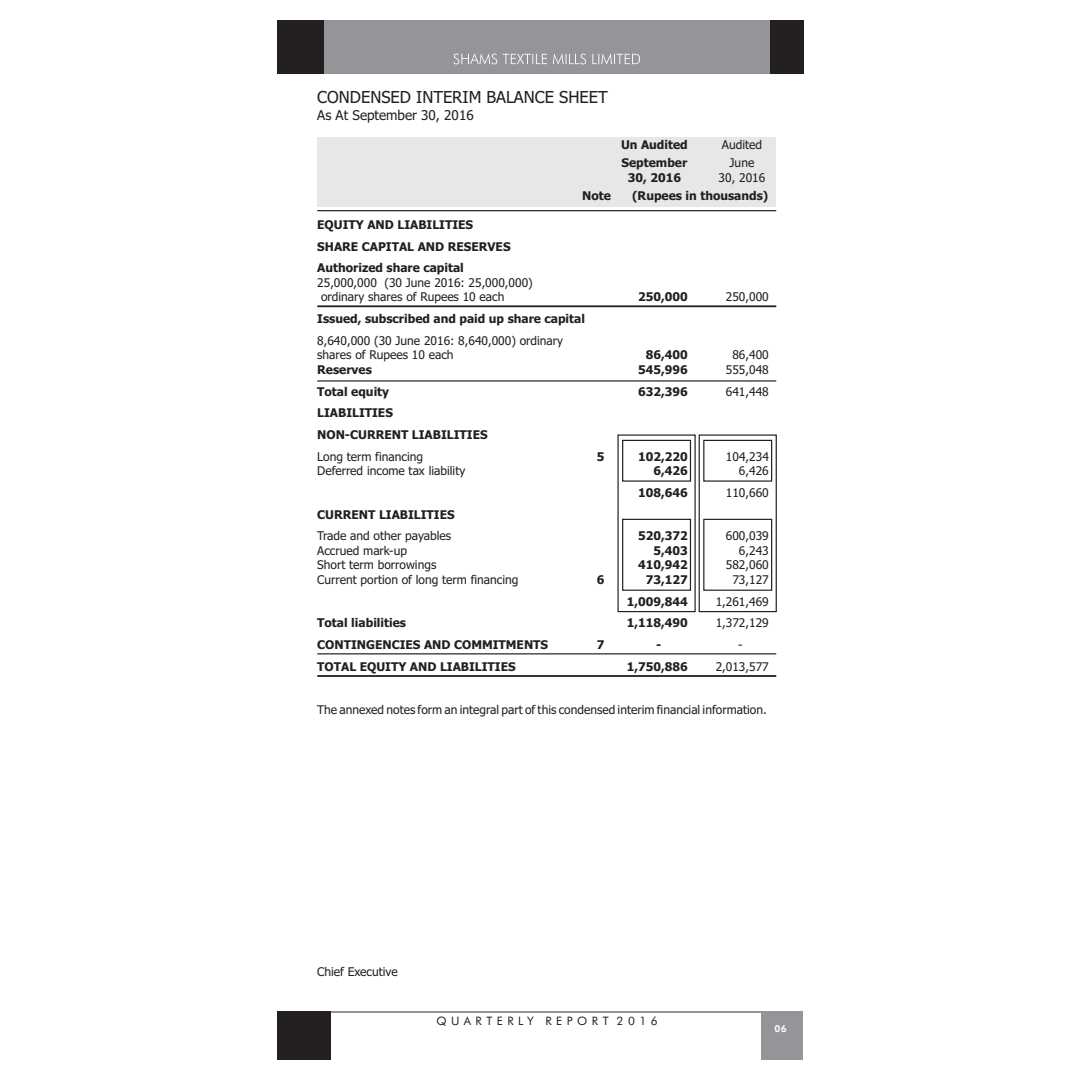
<style>
.page{position:relative;width:1080px;height:1080px;background:#fff}
.page>*{position:absolute;margin:0;border:0;box-sizing:border-box;transform-origin:0 0}
.t1{font:16.5px "Tahoma";color:#231f20}
.t2{font:13.5px "Tahoma";color:#231f20}
.t3{font:12px/14.5px "Tahoma";color:#231f20}
.t4{font:700 12px/21.8px "Tahoma";color:#231f20}
.t5{font:11.7px "Futura BT";letter-spacing:.39em;color:#231f20}
.t6{font:800 9.75px "Futura BT";color:#fff}
</style>
<div class="page">
<hr style="left:304px;top:1011px;width:486px;height:1px;background:#939598">
<div style="left:277px;top:1011px;width:54px;height:49px;background:#231f20"></div>
<div style="left:761px;top:1011px;width:42px;height:49px;background:#939598"></div>
<div style="left:290px;top:20px;width:513px;height:54px;background:#939598"></div>
<div style="left:770px;top:20px;width:33px;height:54px;background:#231f20"></div>
<div style="left:277px;top:20px;width:46px;height:54px;background:#231f20"></div>
<svg style="left:453px;top:53px;width:187px;height:12px"></svg>
<div style="left:317px;top:137px;width:459px;height:70px;background:#e6e7e9"></div>
<hr style="left:317px;top:210px;width:459px;height:1px;background:#231f20">
<hr style="left:317px;top:305px;width:459px;height:2px;background:#231f20">
<hr style="left:317px;top:653px;width:459px;height:1px;background:#231f20">
<hr style="left:317px;top:675px;width:459px;height:2px;background:#231f20">
<div style="left:622px;top:440px;width:69px;height:42px;border:1px solid #231f20"></div>
<div style="left:703px;top:440px;width:69px;height:42px;border:1px solid #231f20"></div>
<div style="left:699px;top:434px;width:78px;height:178px;border:1px solid #231f20"></div>
<div style="left:622px;top:519px;width:69px;height:72px;border:1px solid #231f20"></div>
<div style="left:703px;top:519px;width:69px;height:72px;border:1px solid #231f20"></div>
<hr style="left:317px;top:380px;width:459px;height:2px;background:#231f20">
<h1 class="t1" style="left:317px;top:91px;width:292px">CONDENSED INTERIM BALANCE SHEET</h1>
<p class="t2" style="left:317px;top:110px;width:158px">As At September 30, 2016</p>
<p class="t4" style="left:621px;top:135px;width:68px">Un Audited</p>
<p class="t3" style="left:722px;top:139px;width:42px">Audited</p>
<p class="t4" style="left:622px;top:153px;width:67px">September</p>
<p class="t3" style="left:730px;top:157px;width:26px">June</p>
<p class="t4" style="left:628px;top:168px;width:55px">30, 2016</p>
<p class="t3" style="left:719px;top:171px;width:48px">30, 2016</p>
<p class="t4" style="left:317px;top:215px;width:195px">EQUITY AND LIABILITIES<br>SHARE CAPITAL AND RESERVES<br>Authorized share capital</p>
<p class="t3" style="left:321px;top:276px;width:213px;text-indent:-4px">25,000,000 (30 June 2016: 25,000,000) ordinary shares of Rupees 10 each</p>
<p class="t4" style="left:582px;top:186px;width:30px">Note</p>
<p class="t4" style="left:632px;top:186px;width:138px">(Rupees in thousands)</p>
<p class="t4" style="left:638px;top:287px;width:51px">250,000</p>
<p class="t3" style="left:726px;top:291px;width:44px">250,000</p>
<p class="t4" style="left:317px;top:309px;width:269px">Issued, subscribed and paid up share capital</p>
<p class="t3" style="left:317px;top:334px;width:247px">8,640,000 (30 June 2016: 8,640,000) ordinary shares of Rupees 10 each</p>
<p class="t4" style="left:646px;top:345px;width:43px">86,400</p>
<p class="t3" style="left:732px;top:349px;width:38px">86,400</p>
<p class="t4" style="left:317px;top:360px;width:56px">Reserves</p>
<p class="t4" style="left:638px;top:360px;width:51px">545,996</p>
<p class="t3" style="left:726px;top:363px;width:44px">555,048</p>
<p class="t4" style="left:317px;top:381px;width:73px">Total equity</p>
<p class="t4" style="left:638px;top:381px;width:51px">632,396</p>
<p class="t3" style="left:726px;top:385px;width:44px">641,448</p>
<p class="t4" style="left:317px;top:403px;width:172px">LIABILITIES<br>NON-CURRENT LIABILITIES</p>
<p class="t3" style="left:317px;top:450px;width:107px">Long term financing</p>
<p class="t4" style="left:597px;top:446px;width:9px">5</p>
<p class="t4" style="left:638px;top:446px;width:51px">102,220</p>
<p class="t3" style="left:726px;top:450px;width:44px">104,234</p>
<p class="t3" style="left:317px;top:465px;width:150px">Deferred income tax liability</p>
<p class="t4" style="left:653px;top:461px;width:36px">6,426</p>
<p class="t3" style="left:739px;top:465px;width:31px">6,426</p>
<p class="t4" style="left:638px;top:483px;width:51px">108,646</p>
<p class="t3" style="left:726px;top:486px;width:44px">110,660</p>
<p class="t4" style="left:317px;top:504px;width:139px">CURRENT LIABILITIES</p>
<p class="t3" style="left:317px;top:530px;width:135px">Trade and other payables</p>
<p class="t4" style="left:638px;top:526px;width:51px">520,372</p>
<p class="t3" style="left:726px;top:530px;width:44px">600,039</p>
<p class="t3" style="left:317px;top:544px;width:91px">Accrued mark-up</p>
<p class="t4" style="left:653px;top:541px;width:36px">5,403</p>
<p class="t3" style="left:739px;top:544px;width:31px">6,243</p>
<p class="t3" style="left:317px;top:559px;width:121px">Short term borrowings</p>
<p class="t4" style="left:638px;top:555px;width:51px">410,942</p>
<p class="t3" style="left:726px;top:559px;width:44px">582,060</p>
<p class="t3" style="left:317px;top:573px;width:203px">Current portion of long term financing</p>
<p class="t4" style="left:597px;top:570px;width:9px">6</p>
<p class="t4" style="left:646px;top:570px;width:43px">73,127</p>
<p class="t3" style="left:732px;top:573px;width:38px">73,127</p>
<p class="t4" style="left:627px;top:591px;width:63px">1,009,844</p>
<p class="t3" style="left:716px;top:595px;width:55px">1,261,469</p>
<p class="t4" style="left:317px;top:613px;width:90px">Total liabilities</p>
<p class="t4" style="left:627px;top:613px;width:63px">1,118,490</p>
<p class="t3" style="left:716px;top:617px;width:55px">1,372,129</p>
<p class="t4" style="left:317px;top:635px;width:232px">CONTINGENCIES AND COMMITMENTS</p>
<p class="t4" style="left:597px;top:635px;width:9px">7</p>
<p class="t4" style="left:656px;top:635px;width:7px">-</p>
<p class="t3" style="left:738px;top:638px;width:6px">-</p>
<p class="t4" style="left:317px;top:656px;width:200px">TOTAL EQUITY AND LIABILITIES</p>
<p class="t4" style="left:627px;top:656px;width:63px">1,750,886</p>
<p class="t3" style="left:716px;top:660px;width:55px">2,013,577</p>
<p class="t3" style="left:317px;top:704px;width:451px">The annexed notes form an integral part of this condensed interim financial information.</p>
<p class="t3" style="left:317px;top:966px;width:82px">Chief Executive</p>
<p class="t5" style="left:436px;top:1016px;width:223px">QUARTERLY REPORT 2016</p>
<p class="t6" style="left:775px;top:1025px;width:14px">06</p>
</div>
